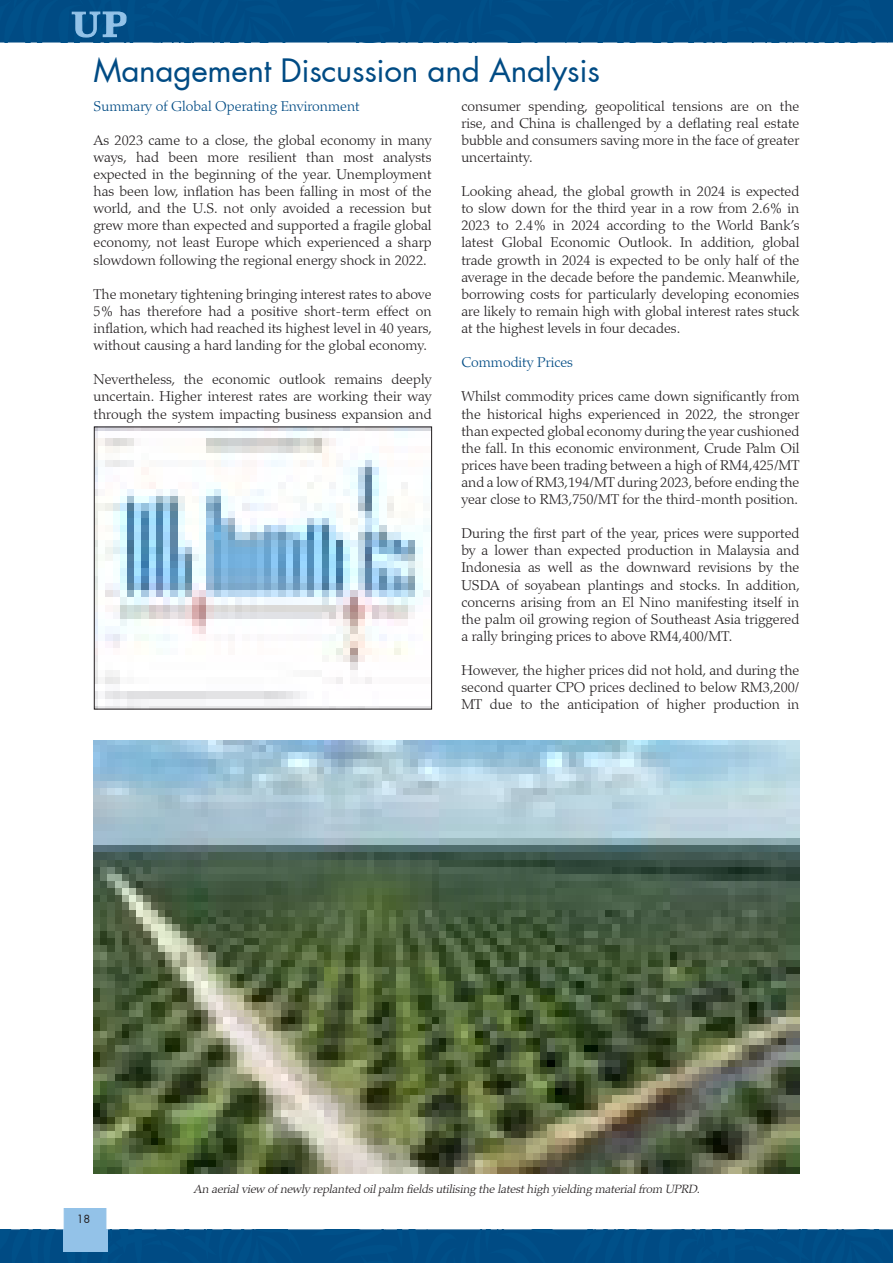
<style>
.page{position:relative;width:893px;height:1263px;background:#fff}
.page>*{position:absolute;margin:0;border:0;box-sizing:border-box;transform-origin:0 0}
.Futura-Book{font:31.5px "Futura";letter-spacing:-.01em;color:#004b84}
.t1{font:300 14.25px/17.1px "Palatino";color:#231f20;text-align:justify}
.t2{font:300 14.25px "Palatino";color:#004b84}
.t3{font:italic 300 12px "Palatino";color:#231f20}
.t4{font:11.1px "Futura";color:#231f20}
</style>
<div class="page">
<div style="left:0;top:1229px;width:893px;height:34px;background:#004b84"></div>
<div style="left:64px;top:1208px;width:42px;height:43px;background:#93c2e8"></div>
<div style="left:0;top:0;width:893px;height:43px;background:#004b84"></div>
<div style="left:63px;top:1229px;width:44px;height:23px;background:#93c2e8"></div>
<img style="left:96px;top:429px;width:334px;height:278px">
<div style="left:94px;top:427px;width:338px;height:282px;border:1px solid #231f20"></div>
<img style="left:94px;top:740px;width:705px;height:433px">
<p class="Futura-Book" style="left:94px;top:50px;width:508px">Management Discussion and Analysis</p>
<p class="t2" style="left:94px;top:98px;width:268px">Summary of Global Operating Environment</p>
<p class="t1" style="left:94px;top:132px;width:340px">As 2023 came to a close, the global economy in many ways, had been more resilient than most analysts expected in the beginning of the year. Unemployment has been low, inflation has been falling in most of the world, and the U.S. not only avoided a recession but grew more than expected and supported a fragile global economy, not least Europe which experienced a sharp slowdown following the regional energy shock in 2022.</p>
<p class="t1" style="left:94px;top:286px;width:340px">The monetary tightening bringing interest rates to above 5% has therefore had a positive short-term effect on inflation, which had reached its highest level in 40 years, without causing a hard landing for the global economy.</p>
<p class="t1" style="left:94px;top:371px;width:340px">Nevertheless, the economic outlook remains deeply uncertain. Higher interest rates are working their way through the system impacting business expansion and</p>
<p class="t1" style="left:461px;top:98px;width:340px">consumer spending, geopolitical tensions are on the rise, and China is challenged by a deflating real estate bubble and consumers saving more in the face of greater uncertainty.</p>
<p class="t1" style="left:461px;top:183px;width:340px">Looking ahead, the global growth in 2024 is expected to slow down for the third year in a row from 2.6% in 2023 to 2.4% in 2024 according to the World Bank’s latest Global Economic Outlook. In addition, global trade growth in 2024 is expected to be only half of the average in the decade before the pandemic. Meanwhile, borrowing costs for particularly developing economies are likely to remain high with global interest rates stuck at the highest levels in four decades.</p>
<p class="t2" style="left:461px;top:354px;width:113px">Commodity Prices</p>
<p class="t1" style="left:461px;top:388px;width:340px">Whilst commodity prices came down significantly from the historical highs experienced in 2022, the stronger than expected global economy during the year cushioned the fall. In this economic environment, Crude Palm Oil prices have been trading between a high of RM4,425/MT and a low of RM3,194/MT during 2023, before ending the year close to RM3,750/MT for the third-month position.</p>
<p class="t1" style="left:461px;top:525px;width:340px">During the first part of the year, prices were supported by a lower than expected production in Malaysia and Indonesia as well as the downward revisions by the USDA of soyabean plantings and stocks. In addition, concerns arising from an El Nino manifesting itself in the palm oil growing region of Southeast Asia triggered a rally bringing prices to above RM4,400/MT.</p>
<p class="t1" style="left:461px;top:662px;width:340px">However, the higher prices did not hold, and during the second quarter CPO prices declined to below RM3,200/ MT due to the anticipation of higher production in</p>
<p class="t4" style="left:77px;top:1212px;width:15px">18</p>
<p class="t3" style="left:193px;top:1182px;width:510px">An aerialview of newly replanted oilpalm fieldsutilising the latesthigh yielding materialfrom UPRD.</p>
</div>
